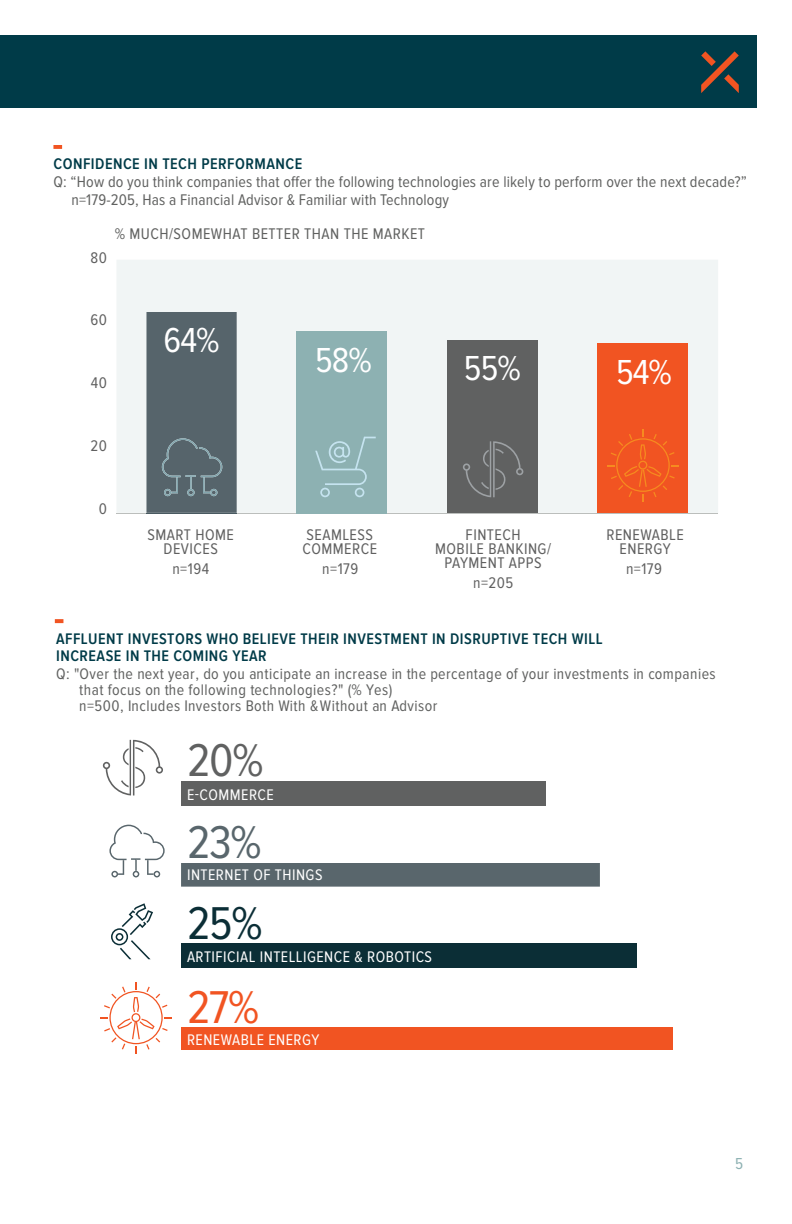
<style>
.page{position:relative;width:792px;height:1224px;background:#fff}
.page>*{position:absolute;margin:0;border:0;box-sizing:border-box;transform-origin:0 0}
.t1{font:47.8px "Proxima Nova Cond";color:#f15422}
.t2{font:47.8px "Proxima Nova Cond";color:#606161}
.t3{font:47.8px "Proxima Nova Cond";color:#59666c}
.t4{font:47.8px "Proxima Nova Cond";color:#0b2e36}
.t5{font:36px "Proxima Nova Cond";color:#fff}
.t6{font:16.4px "Proxima Nova Cond";color:#8db1b2}
.t7{font:16px/18px "Proxima Nova Cond";letter-spacing:.01em;color:#606160}
.t8{font:16px/16px "Proxima Nova Cond";letter-spacing:.03em;color:#606160}
.t9{font:600 16px/17.8px "Proxima Nova Cond";letter-spacing:.03em;color:#003b48}
.t10{font:16px/14px "Proxima Nova Cond";color:#606060;text-align:center}
.t11{font:16px "Proxima Nova Cond";letter-spacing:.03em;color:#fff}
</style>
<div class="page">
<div style="left:0;top:35px;width:757px;height:73px;background:#003b48"></div>
<svg style="left:701px;top:51px;width:38px;height:42px"></svg>
<div style="left:117px;top:260px;width:601px;height:253px;background:#f1f5f5"></div>
<svg style="left:53px;top:145px;width:9px;height:4px"></svg>
<hr style="left:116px;top:513px;width:602px;height:1px;background:#bbbebc">
<div style="left:598px;top:343px;width:90px;height:170px;background:#f15422"></div>
<div style="left:447px;top:340px;width:90px;height:173px;background:#606161"></div>
<div style="left:297px;top:331px;width:90px;height:182px;background:#8db1b2"></div>
<hr style="left:146px;top:513px;width:91px;height:1px;background:#495a61">
<svg style="left:463px;top:441px;width:60px;height:56px"></svg>
<svg style="left:607px;top:429px;width:72px;height:73px"></svg>
<svg style="left:315px;top:437px;width:61px;height:60px"></svg>
<div style="left:146px;top:312px;width:91px;height:201px;background:#56646b"></div>
<div style="left:181px;top:781px;width:364px;height:24px;background:#606161"></div>
<div style="left:181px;top:863px;width:419px;height:24px;background:#59666c"></div>
<div style="left:181px;top:944px;width:455px;height:24px;background:#0b2e36"></div>
<div style="left:181px;top:1028px;width:492px;height:22px;background:#f15422"></div>
<svg style="left:103px;top:740px;width:60px;height:55px"></svg>
<svg style="left:111px;top:903px;width:42px;height:56px"></svg>
<svg style="left:55px;top:619px;width:8px;height:4px"></svg>
<svg style="left:100px;top:982px;width:72px;height:72px"></svg>
<svg style="left:109px;top:825px;width:56px;height:52px"></svg>
<p class="t9" style="left:53px;top:156px;width:250px">CONFIDENCE IN TECH PERFORMANCE</p>
<p class="t7" style="left:71px;top:173px;width:677px;text-indent:-18px">Q: “How do you think companies that o er the following technologies are likely to perform over the next decade?” n=179-205, Has a Financial Advisor &amp; Familiar with Technology</p>
<p class="t7" style="left:115px;top:225px;width:312px">% MUCH/SOMEWHAT BETTER THAN THE MARKET</p>
<p class="t10" style="left:91px;top:251px;width:18px">80</p>
<p class="t10" style="left:90px;top:313px;width:18px">60</p>
<p class="t10" style="left:91px;top:376px;width:18px">40</p>
<p class="t10" style="left:90px;top:439px;width:18px">20</p>
<p class="t10" style="left:99px;top:502px;width:10px">0</p>
<h2 class="t5" style="left:164px;top:320px;width:57px">64%</h2>
<h2 class="t5" style="left:315px;top:340px;width:58px">58%</h2>
<h2 class="t5" style="left:464px;top:348px;width:58px">55%</h2>
<h2 class="t5" style="left:616px;top:352px;width:57px">54%</h2>
<p class="t10" style="left:147px;top:528px;width:88px">SMART HOME<br>DEVICES</p>
<p class="t10" style="left:172px;top:563px;width:38px">n=194</p>
<p class="t10" style="left:322px;top:563px;width:38px">n=179</p>
<p class="t10" style="left:626px;top:563px;width:38px">n=179</p>
<p class="t10" style="left:473px;top:577px;width:42px">n=205</p>
<p class="t10" style="left:302px;top:528px;width:76px;text-align:left">SEAMLESS<br>COMMERCE</p>
<p class="t10" style="left:606px;top:528px;width:79px">RENEWABLE<br>ENERGY</p>
<p class="t10" style="left:435px;top:528px;width:117px">FINTECH<br>MOBILE BANKING/<br>PAYMENT APPS</p>
<p class="t9" style="left:56px;top:630px;width:548px">AFFLUENT INVESTORS WHO BELIEVE THEIR INVESTMENT IN DISRUPTIVE TECH WILL<br>INCREASE IN THE COMING YEAR</p>
<p class="t8" style="left:79px;top:666px;width:638px;text-indent:-23px">Q: "Over the next year, do you anticipate an increase in the percentage of your investments in companies that focus on the following technologies?" (% Yes)<br>n=500, Includes Investors Both With &amp;Without an Advisor</p>
<h1 class="t2" style="left:187px;top:733px;width:78px">20%</h1>
<p class="t11" style="left:187px;top:786px;width:88px">E-COMMERCE</p>
<h1 class="t3" style="left:187px;top:816px;width:76px">23%</h1>
<p class="t11" style="left:187px;top:866px;width:137px">INTERNET OF THINGS</p>
<h1 class="t4" style="left:187px;top:897px;width:77px">25%</h1>
<p class="t11" style="left:187px;top:947px;width:247px">ARTIFICIAL INTELLIGENCE &amp; ROBOTICS</p>
<h1 class="t1" style="left:187px;top:980px;width:74px">27%</h1>
<p class="t11" style="left:187px;top:1031px;width:134px">RENEWABLE ENERGY</p>
<p class="t6" style="left:735px;top:1155px;width:10px">5</p>
</div>
